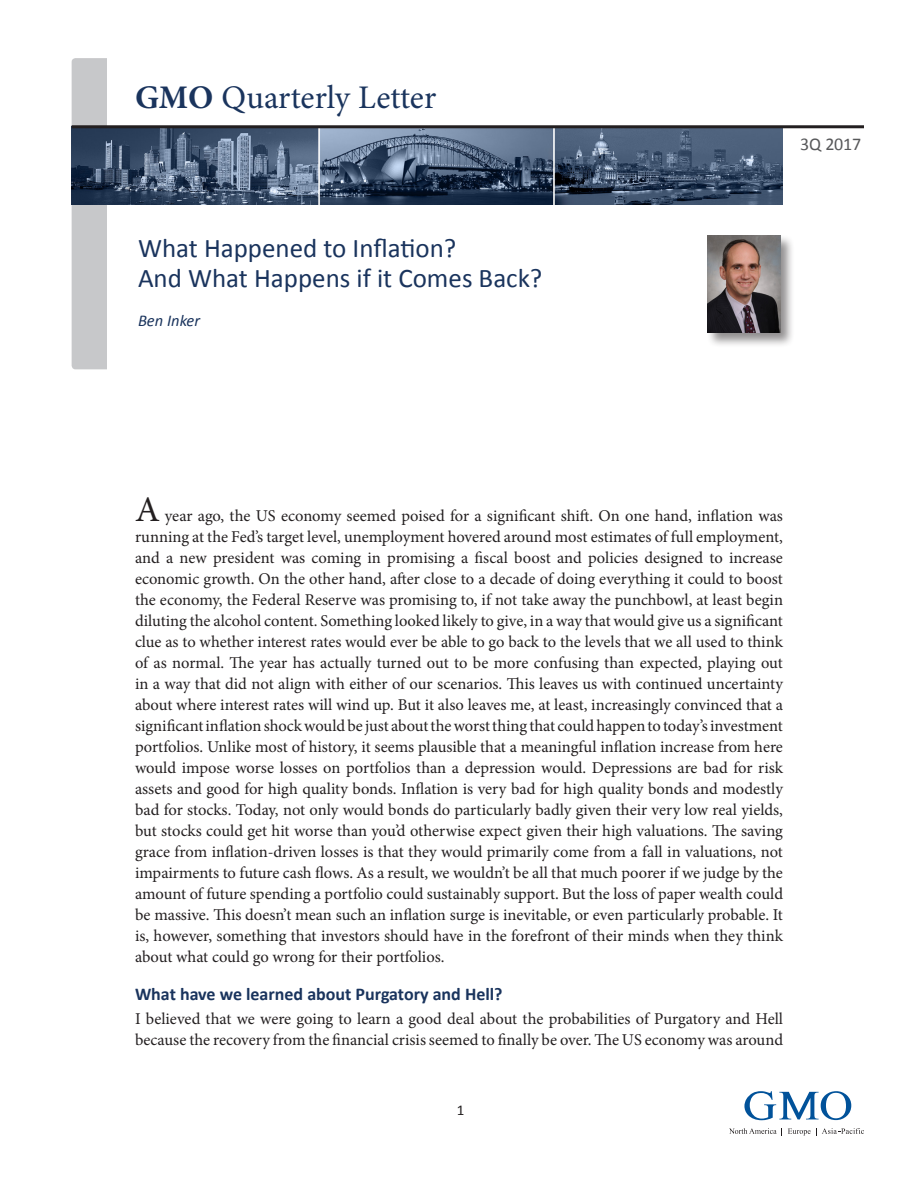
<style>
.page{position:relative;width:918px;height:1188px;background:#fff}
.page>*{position:absolute;margin:0;border:0;box-sizing:border-box;transform-origin:0 0}
.t1{font:33px "Minion Pro";color:#1a345d}
.t2{font:27px "Calibri";color:#1a345d}
.Subhead{font:700 18px "Calibri";color:#1a345d}
.t3{font:18px "Calibri";letter-spacing:-.01em;color:#57585a}
.Body_Text{font:16.5px/21px "Minion Pro";color:#231f20;text-align:justify}
.t4{font:italic 16.5px "Calibri";color:#1a345d}
.Page_number{font:15px "Calibri";color:#231f20}
.s1{font-weight:700}
.s2{font-size:36px}
</style>
<div class="page">
<svg style="left:744px;top:1091px;width:107px;height:29px"></svg>
<svg style="left:729px;top:1128px;width:53px;height:8px"></svg>
<svg style="left:788px;top:1128px;width:76px;height:8px"></svg>
<div style="left:72px;top:58px;width:50px;height:311px;background:#c7c8ca;border-radius:4px"></div>
<div style="left:108px;top:44px;width:25px;height:345px;background:#fff"></div>
<img style="left:71px;top:126px;width:711px;height:79px">
<hr style="left:72px;top:125px;width:792px;height:3px;background:#231f20">
<div style="left:706px;top:234px;width:89px;height:113px;background:#231f20;opacity:.5"></div>
<img style="left:708px;top:236px;width:73px;height:97px">
<h1 class="t1" style="left:135px;top:76px;width:303px"><span class="s1">GMO</span> Quarterly Letter</h1>
<p class="t2" style="left:138px;top:231px;width:320px">What Happened to Inflation?</p>
<p class="t2" style="left:138px;top:261px;width:406px">And What Happens if it Comes Back?</p>
<p class="t4" style="left:138px;top:309px;width:64px">Ben Inker</p>
<p class="t3" style="left:800px;top:133px;width:63px">3Q 2017</p>
<p class="Body_Text" style="left:135px;top:505px;width:650px"><span class="s2">A</span> year ago, the US economy seemed poised for a significant shift. On one hand, inflation was running at the Fed’s target level, unemployment hovered around most estimates of full employment, and a new president was coming in promising a fiscal boost and policies designed to increase economic growth. On the other hand, after close to a decade of doing everything it could to boost the economy, the Federal Reserve was promising to, if not take away the punchbowl, at least begin diluting the alcohol content. Something looked likely to give, in a way that would give us a significant clue as to whether interest rates would ever be able to go back to the levels that we all used to think of as normal. The year has actually turned out to be more confusing than expected, playing out in a way that did not align with either of our scenarios. This leaves us with continued uncertainty about where interest rates will wind up. But it also leaves me, at least, increasingly convinced that a significant inflation shock would be just about the worst thing that could happen to today’s investment portfolios. Unlike most of history, it seems plausible that a meaningful inflation increase from here would impose worse losses on portfolios than a depression would. Depressions are bad for risk assets and good for high quality bonds. Inflation is very bad for high quality bonds and modestly bad for stocks. Today, not only would bonds do particularly badly given their very low real yields, but stocks could get hit worse than you’d otherwise expect given their high valuations. The saving grace from inflation-driven losses is that they would primarily come from a fall in valuations, not impairments to future cash flows. As a result, we wouldn’t be all that much poorer if we judge by the amount of future spending a portfolio could sustainably support. But the loss of paper wealth could be massive. This doesn’t mean such an inflation surge is inevitable, or even particularly probable. It is, however, something that investors should have in the forefront of their minds when they think about what could go wrong for their portfolios.</p>
<p class="Subhead" style="left:135px;top:982px;width:369px">What have we learned about Purgatory and Hell?</p>
<p class="Body_Text" style="left:135px;top:1008px;width:650px">I believed that we were going to learn a good deal about the probabilities of Purgatory and Hell because the recovery from the financial crisis seemed to finally be over. The US economy was around</p>
<p class="Page_number" style="left:457px;top:1101px;width:9px">1</p>
</div>
